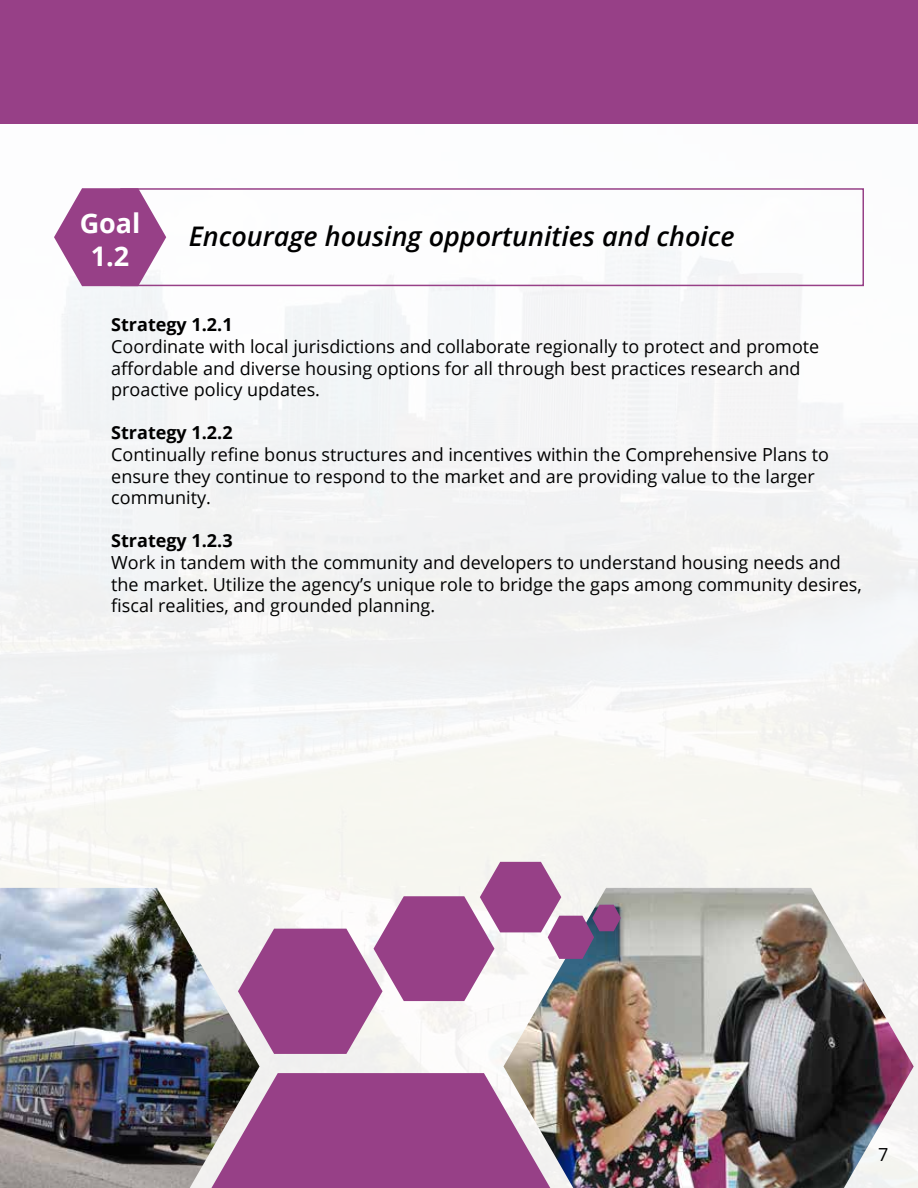
<style>
.page{position:relative;width:918px;height:1188px;background:#fff}
.page>*{position:absolute;margin:0;border:0;box-sizing:border-box;transform-origin:0 0}
.t1{font:italic 600 27px "Open Sans";color:#000}
.t2{font:700 27px/32.4px "Open Sans";color:#fff;text-align:center}
.t3{font:18px/21.6px "Open Sans";color:#000}
.t4{font:700 18px "Open Sans";color:#000}
</style>
<div class="page">
<div style="left:0;top:0;width:918px;height:124px;background:#974087"></div>
<img style="left:0;top:888px;width:260px;height:300px">
<svg style="left:211px;top:1073px;width:293px;height:115px;background:#984c89"></svg>
<img style="left:504px;top:888px;width:410px;height:300px">
<svg style="left:238px;top:862px;width:383px;height:192px"></svg>
<svg style="left:54px;top:188px;width:112px;height:98px"></svg>
<div style="left:120px;top:188px;width:744px;height:98px;border:2px solid #974087"></div>
<h1 class="t2" style="left:80px;top:207px;width:62px">Goal<br>1.2</h1>
<h1 class="t1" style="left:189px;top:218px;width:547px">Encourage housing opportunities and choice</h1>
<p class="t4" style="left:111px;top:312px;width:123px">Strategy 1.2.1</p>
<p class="t3" style="left:111px;top:335px;width:710px">Coordinate with local jurisdictions and collaborate regionally to protect and promote affordable and diverse housing options for all through best practices research and proactive policy updates.</p>
<p class="t4" style="left:111px;top:420px;width:123px">Strategy 1.2.2</p>
<p class="t3" style="left:111px;top:443px;width:719px">Continually refine bonus structures and incentives within the Comprehensive Plans to ensure they continue to respond to the market and are providing value to the larger community.</p>
<p class="t4" style="left:111px;top:528px;width:123px">Strategy 1.2.3</p>
<p class="t3" style="left:111px;top:551px;width:752px">Work in tandem with the community and developers to understand housing needs and the market. Utilize the agency’s unique role to bridge the gaps among community desires, fiscal realities, and grounded planning.</p>
<p class="t3" style="left:878px;top:1144px;width:12px">7</p>
</div>
